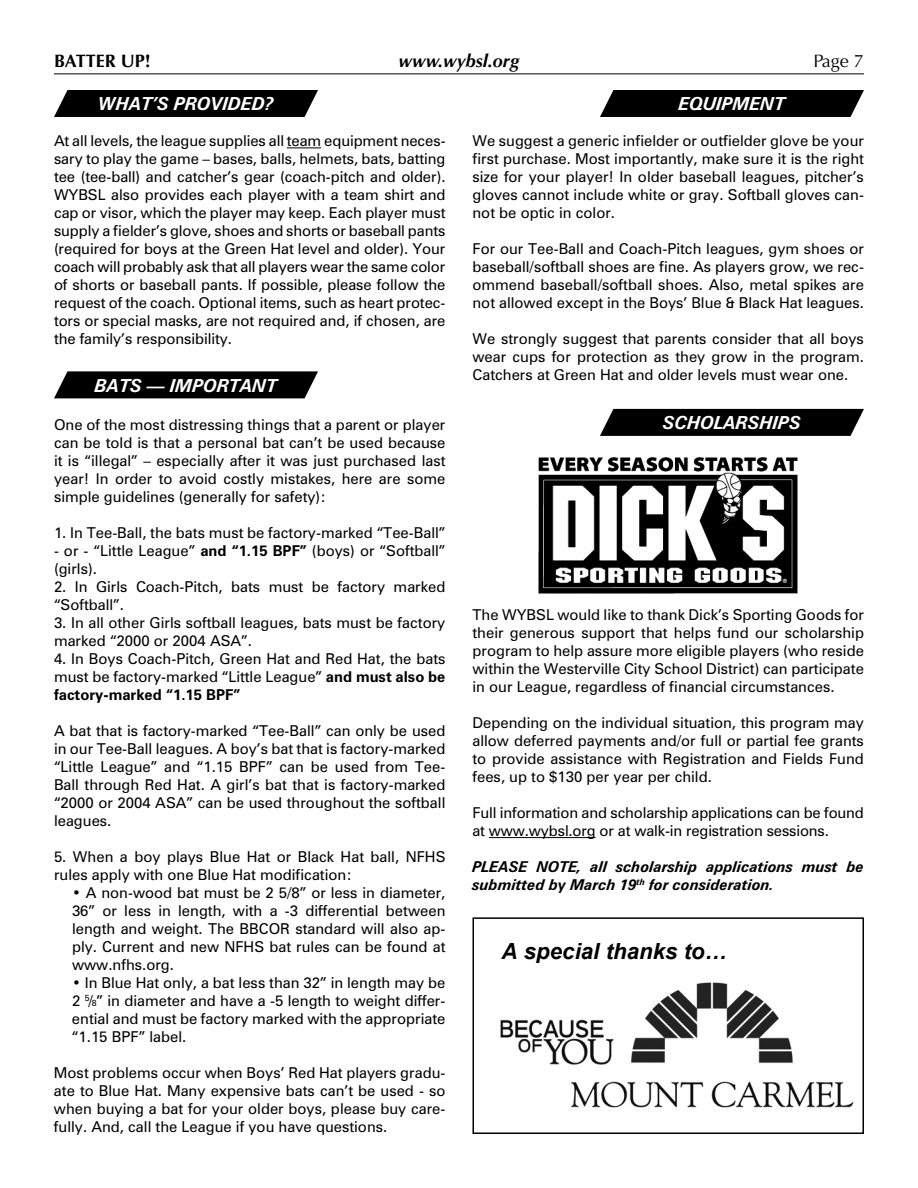
<style>
.page{position:relative;width:918px;height:1188px;background:#fff}
.page>*{position:absolute;margin:0;border:0;box-sizing:border-box;transform-origin:0 0}
.t1{font:italic 700 22.2px "Arial";color:#000}
.t2{font:italic 700 18px "Zurich BT";color:#fff}
.t3{font:italic 700 18px "Optima";color:#000}
.t4{font:700 18px "Optima";color:#000}
.t5{font:18px "Optima";color:#000}
.t6{font:15px/18px "Zurich BT";color:#000;text-align:justify}
.t7{font:italic 700 15px/18px "Zurich BT";color:#000}
.s1{font-weight:700}
.s2{font-size:8.7px}
</style>
<div class="page">
<hr style="left:54px;top:74px;width:810px;height:1px;background:#000">
<hr style="left:287px;top:147px;width:34px;height:1px;background:#000">
<div style="left:54px;top:90px;width:264px;height:27px;background:#000"></div>
<svg style="left:54px;top:371px;width:264px;height:27px;background:#101010"></svg>
<div style="left:600px;top:90px;width:264px;height:27px;background:#000"></div>
<svg style="left:600px;top:409px;width:264px;height:27px;background:#0d0d0d"></svg>
<hr style="left:489px;top:837px;width:107px;height:1px;background:#000">
<img style="left:539px;top:457px;width:259px;height:137px">
<div style="left:472px;top:917px;width:392px;height:217px;border:2px solid #000"></div>
<img style="left:501px;top:982px;width:353px;height:126px">
<p class="t4" style="left:54px;top:51px;width:98px">BATTER UP!</p>
<p class="t3" style="left:399px;top:50px;width:122px">www.wybsl.org</p>
<p class="t5" style="left:814px;top:51px;width:52px">Page 7</p>
<p class="t2" style="left:98px;top:93px;width:177px">WHAT’S PROVIDED?</p>
<p class="t6" style="left:54px;top:132px;width:393px">At all levels, the league supplies all team equipment neces&shy;sary to play the game – bases, balls, helmets, bats, batting tee (tee-ball) and catcher’s gear (coach-pitch and older).<br>WYBSL also provides each player with a team shirt and cap or visor, which the player may keep. Each player must supply a fielder’s glove, shoes and shorts or baseball pants (required for boys at the Green Hat level and older). Your coach will probably ask that all players wear the same color of shorts or baseball pants. If possible, please follow the request of the coach. Optional items, such as heart protec&shy;tors or special masks, are not required and, if chosen, are the family’s responsibility.</p>
<p class="t2" style="left:95px;top:374px;width:184px">BATS — IMPORTANT</p>
<p class="t6" style="left:54px;top:416px;width:393px">One of the most distressing things that a parent or player can be told is that a personal bat can’t be used because it is “illegal” – especially after it was just purchased last year! In order to avoid costly mistakes, here are some simple guidelines (generally for safety):</p>
<p class="t6" style="left:54px;top:524px;width:393px">1. In Tee-Ball, the bats must be factory-marked “Tee-Ball”</p>
<p class="t6" style="left:54px;top:542px;width:393px">- or - “Little League” <span class="s1">and “1.15 BPF”</span> (boys) or “Softball” (girls).</p>
<p class="t6" style="left:54px;top:578px;width:393px">2. In Girls Coach-Pitch, bats must be factory marked “Softball”.</p>
<p class="t6" style="left:54px;top:614px;width:393px">3. In all other Girls softball leagues, bats must be factory marked “2000 or 2004 ASA”.</p>
<p class="t6" style="left:54px;top:650px;width:393px">4. In Boys Coach-Pitch, Green Hat and Red Hat, the bats must be factory-marked “Little League” <span class="s1">and must also be factory-marked “1.15 BPF”</span></p>
<p class="t6" style="left:54px;top:722px;width:393px">A bat that is factory-marked “Tee-Ball” can only be used in our Tee-Ball leagues. A boy’s bat that is factory-marked “Little League” and “1.15 BPF” can be used from Tee-Ball through Red Hat. A girl’s bat that is factory-marked “2000 or 2004 ASA” can be used throughout the softball leagues.</p>
<p class="t6" style="left:54px;top:848px;width:393px">5. When a boy plays Blue Hat or Black Hat ball, NFHS rules apply with one Blue Hat modification:</p>
<p class="t6" style="left:72px;top:884px;width:375px">• A non-wood bat must be 2 5/8” or less in diameter, 36” or less in length, with a -3 differential between length and weight. The BBCOR standard will also ap&shy;ply. Current and new NFHS bat rules can be found at www.nfhs.org.</p>
<p class="t6" style="left:72px;top:974px;width:375px">• In Blue Hat only, a bat less than 32” in length may be 2 <sup>5</sup>/<span class="s2">8</span>” in diameter and have a -5 length to weight differ&shy;ential and must be factory marked with the appropriate “1.15 BPF” label.</p>
<p class="t6" style="left:54px;top:1064px;width:393px">Most problems occur when Boys’ Red Hat players gradu&shy;ate to Blue Hat. Many expensive bats can’t be used - so when buying a bat for your older boys, please buy care&shy;fully. And, call the League if you have questions.</p>
<p class="t2" style="left:679px;top:93px;width:108px">EQUIPMENT</p>
<p class="t6" style="left:472px;top:132px;width:393px">We suggest a generic infielder or outfielder glove be your first purchase. Most importantly, make sure it is the right size for your player! In older baseball leagues, pitcher’s gloves cannot include white or gray. Softball gloves can&shy;not be optic in color.</p>
<p class="t6" style="left:472px;top:240px;width:393px">For our Tee-Ball and Coach-Pitch leagues, gym shoes or baseball/softball shoes are fine. As players grow, we rec&shy;ommend baseball/softball shoes. Also, metal spikes are not allowed except in the Boys’ Blue &amp; Black Hat leagues.</p>
<p class="t6" style="left:472px;top:330px;width:393px">We strongly suggest that parents consider that all boys wear cups for protection as they grow in the program.<br>Catchers at Green Hat and older levels must wear one.</p>
<p class="t2" style="left:663px;top:412px;width:140px">SCHOLARSHIPS</p>
<p class="t6" style="left:472px;top:606px;width:393px">The WYBSL would like to thank Dick’s Sporting Goods for their generous support that helps fund our scholarship program to help assure more eligible players (who reside within the Westerville City School District) can participate in our League, regardless of financial circumstances.</p>
<p class="t6" style="left:472px;top:714px;width:393px">Depending on the individual situation, this program may allow deferred payments and/or full or partial fee grants to provide assistance with Registration and Fields Fund fees, up to $130 per year per child.</p>
<p class="t6" style="left:472px;top:804px;width:393px">Full information and scholarship applications can be found at www.wybsl.org or at walk-in registration sessions.</p>
<p class="t7" style="left:472px;top:858px;width:393px">PLEASE NOTE, all scholarship applications must be submitted by March 19<sup>th</sup> for consideration.</p>
<h1 class="t1" style="left:502px;top:936px;width:227px">A special thanks to…</h1>
</div>
